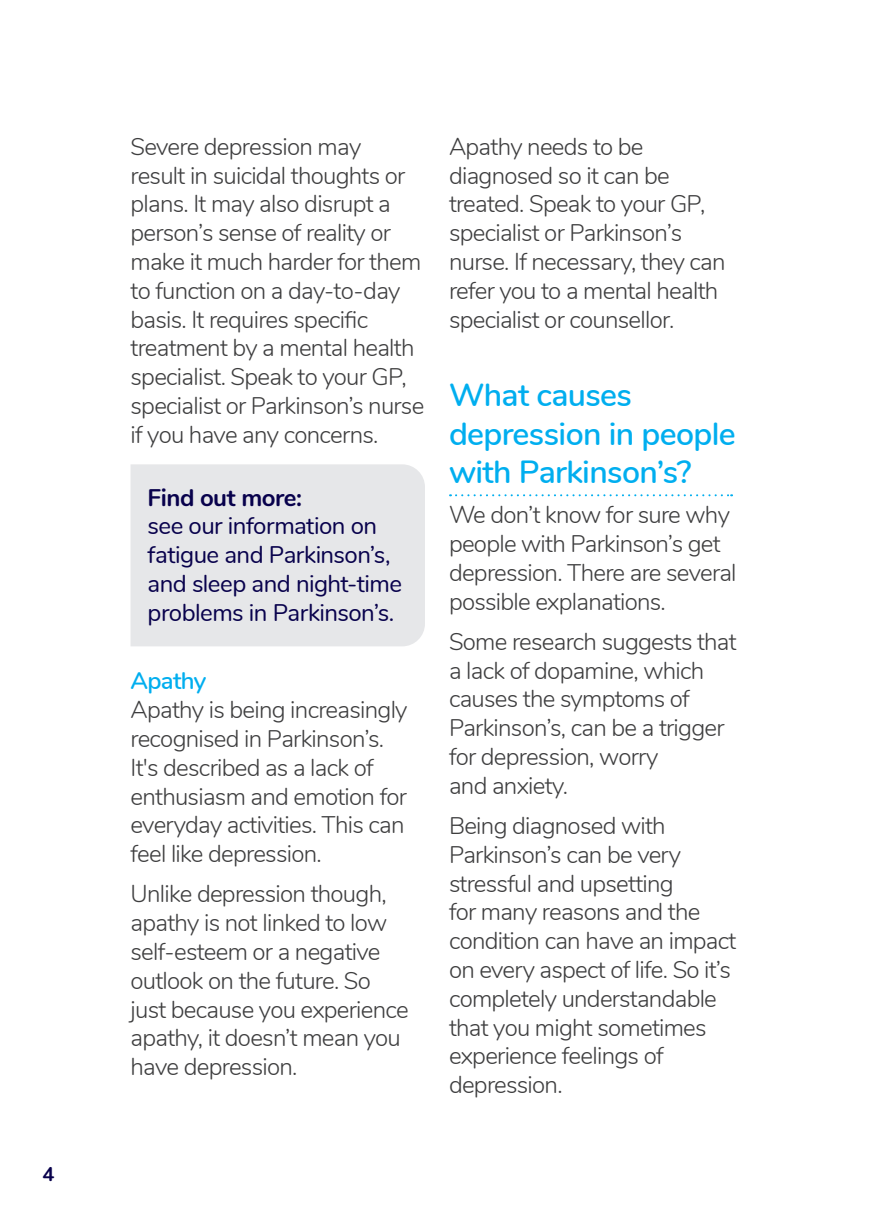
<style>
.page{position:relative;width:874px;height:1225px;background:#fff}
.page>*{position:absolute;margin:0;border:0;box-sizing:border-box;transform-origin:0 0}
._2-column_headers_16{font:600 32px/38.4px "Nunito";letter-spacing:-.02em;color:#00aeef}
._2_column_body_text{font:300 24px/28.8px "Nunito";letter-spacing:-.03em;color:#3e3e3f}
.Body_copy_inset_PUK{font:24px/28.8px "Nunito";letter-spacing:-.025em;color:#08014c}
._2-column_subhead_1{font:600 24px "Nunito";letter-spacing:-.03em;color:#00aeef}
.t1{font:700 20px "Nunito";color:#08014c}
.s1{font-weight:700}
</style>
<div class="page">
<div style="left:130px;top:464px;width:295px;height:182px;background:#e6e7e9"></div>
<svg style="left:450px;top:494px;width:281px;height:2px"></svg>
<p class="t1" style="left:43px;top:1159px;width:14px">4</p>
<p class="_2_column_body_text" style="left:130px;top:131px;width:295px">Severe depression may<br>result in suicidal thoughts or plans. It may also disrupt a person’s sense of reality or make it much harder for them to function on a day-to-day basis. It requires specific treatment by a mental health specialist. Speak to your GP, specialist or Parkinson’s nurse if you have any concerns.</p>
<p class="Body_copy_inset_PUK" style="left:147px;top:481px;width:256px"><span class="s1">Find out more:<br></span>see our information on fatigue and Parkinson’s, and sleep and night-time problems in Parkinson’s.</p>
<p class="_2-column_subhead_1" style="left:130px;top:663px;width:77px">Apathy</p>
<p class="_2_column_body_text" style="left:130px;top:694px;width:278px">Apathy is being increasingly recognised in Parkinson’s.<br>It's described as a lack of enthusiasm and emotion for everyday activities. This can feel like depression.</p>
<p class="_2_column_body_text" style="left:130px;top:878px;width:280px">Unlike depression though, apathy is not linked to low self-esteem or a negative outlook on the future. So just because you experience apathy, it doesn’t mean you have depression.</p>
<p class="_2_column_body_text" style="left:449px;top:131px;width:278px">Apathy needs to be diagnosed so it can be treated. Speak to your GP, specialist or Parkinson’s nurse. If necessary, they can refer you to a mental health specialist or counsellor.</p>
<p class="_2-column_headers_16" style="left:449px;top:374px;width:288px">What causes depression in people with Parkinson’s?</p>
<p class="_2_column_body_text" style="left:449px;top:499px;width:289px">We don’t know for sure why people with Parkinson’s get depression. There are several possible explanations.</p>
<p class="_2_column_body_text" style="left:449px;top:625px;width:289px">Some research suggests that a lack of dopamine, which causes the symptoms of<br>Parkinson’s, can be a trigger for depression, worry<br>and anxiety.</p>
<p class="_2_column_body_text" style="left:449px;top:810px;width:289px">Being diagnosed with<br>Parkinson’s can be very stressful and upsetting<br>for many reasons and the condition can have an impact on every aspect of life. So it’s completely understandable that you might sometimes experience feelings of depression.</p>
</div>
